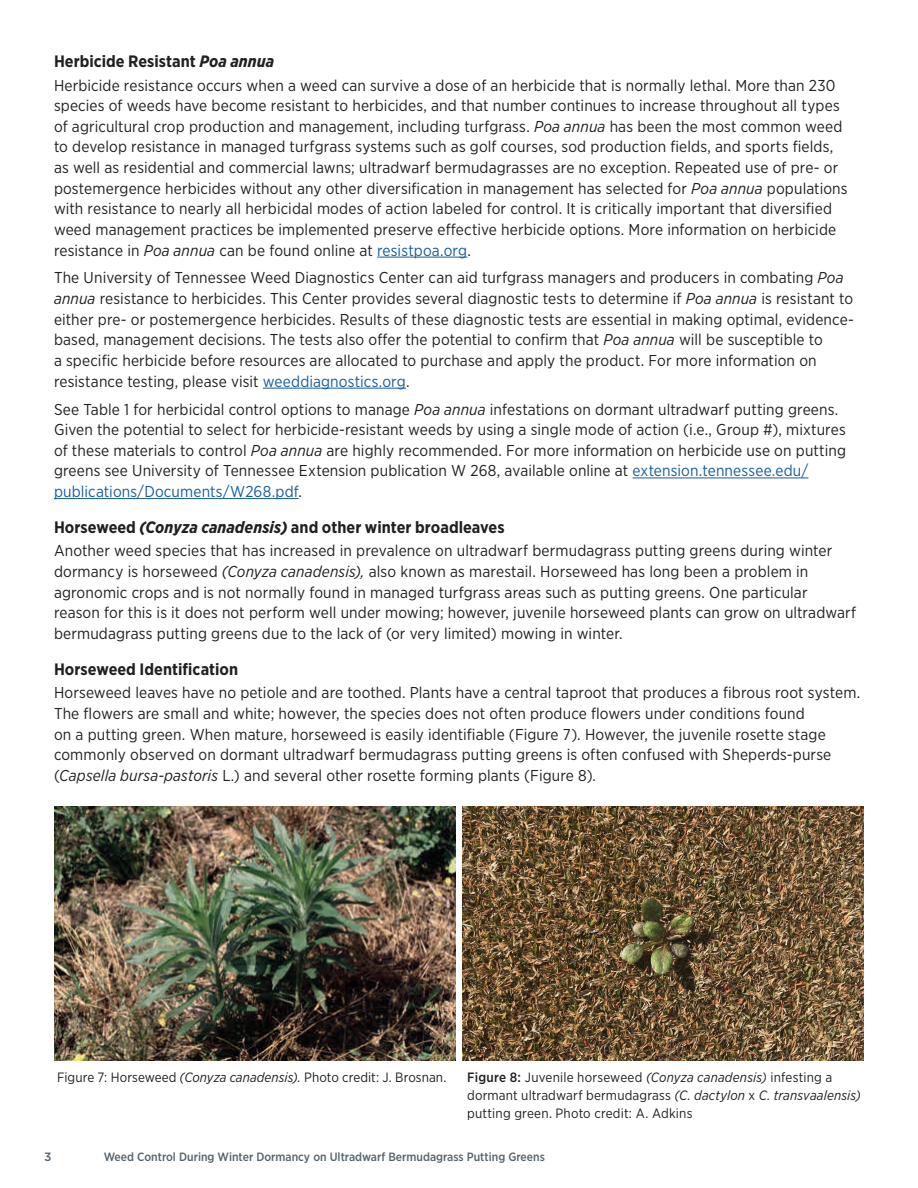
<style>
.page{position:relative;width:918px;height:1188px;background:#fff}
.page>*{position:absolute;margin:0;border:0;box-sizing:border-box;transform-origin:0 0}
.Subheads{font:700 16.5px "Gotham Narrow";color:#231f20}
.Body_Text{font:15.75px/20.7px "Gotham Narrow";letter-spacing:.01em;color:#231f20}
.Body_Text-2{font:13.5px/18px "Gotham Narrow";letter-spacing:.01em;color:#231f20}
.t1{font:500 12px "Gotham Narrow";color:#55636c}
.t2{font:500 12px "Gotham";color:#55636c}
.s1{font-style:italic}
.s2{color:#175d9e}
.s3{font-weight:500}
</style>
<div class="page">
<hr style="left:377px;top:257px;width:90px;height:1px;background:#175d9e">
<hr style="left:263px;top:388px;width:143px;height:1px;background:#175d9e">
<hr style="left:633px;top:478px;width:175px;height:1px;background:#175d9e">
<hr style="left:54px;top:498px;width:245px;height:1px;background:#175d9e">
<img style="left:54px;top:806px;width:401px;height:255px">
<img style="left:463px;top:806px;width:401px;height:255px">
<p class="Subheads" style="left:54px;top:51px;width:222px">Herbicide Resistant <span class="s1">Poa annua</span></p>
<p class="Body_Text" style="left:54px;top:74px;width:795px">Herbicide resistance occurs when a weed can survive a dose of an herbicide that is normally lethal. More than 230 species of weeds have become resistant to herbicides, and that number continues to increase throughout all types of agricultural crop production and management, including turfgrass. <span class="s1">Poa annua</span> has been the most common weed to develop resistance in managed turfgrass systems such as golf courses, sod production fields, and sports fields, as well as residential and commercial lawns; ultradwarf bermudagrasses are no exception. Repeated use of pre- or postemergence herbicides without any other diversification in management has selected for <span class="s1">Poa annua</span> populations with resistance to nearly all herbicidal modes of action labeled for control. It is critically important that diversified weed management practices be implemented preserve effective herbicide options. More information on herbicide resistance in <span class="s1">Poa annua</span> can be found online at <span class="s2">resistpoa.org</span>.</p>
<p class="Body_Text" style="left:54px;top:267px;width:801px">The University of Tennessee Weed Diagnostics Center can aid turfgrass managers and producers in combating <span class="s1">Poa annua</span> resistance to herbicides. This Center provides several diagnostic tests to determine if <span class="s1">Poa annua</span> is resistant to either pre- or postemergence herbicides. Results of these diagnostic tests are essential in making optimal, evidence&shy;based, management decisions. The tests also offer the potential to confirm that <span class="s1">Poa annua</span> will be susceptible to<br>a specific herbicide before resources are allocated to purchase and apply the product. For more information on resistance testing, please visit <span class="s2">weeddiagnostics.org</span>.</p>
<p class="Body_Text" style="left:54px;top:398px;width:794px">See Table 1 for herbicidal control options to manage <span class="s1">Poa annua</span> infestations on dormant ultradwarf putting greens.<br>Given the potential to select for herbicide-resistant weeds by using a single mode of action (i.e., Group #), mixtures of these materials to control <span class="s1">Poa annua</span> are highly recommended. For more information on herbicide use on putting greens see University of Tennessee Extension publication W 268, available online at <span class="s2">extension.tennessee.edu/ publications/Documents/W268.pdf</span>.</p>
<p class="Subheads" style="left:54px;top:517px;width:452px">Horseweed <span class="s1">(Conyza canadensis)</span> and other winter broadleaves</p>
<p class="Body_Text" style="left:54px;top:540px;width:804px">Another weed species that has increased in prevalence on ultradwarf bermudagrass putting greens during winter dormancy is horseweed <span class="s1">(Conyza canadensis),</span> also known as marestail. Horseweed has long been a problem in agronomic crops and is not normally found in managed turfgrass areas such as putting greens. One particular reason for this is it does not perform well under mowing; however, juvenile horseweed plants can grow on ultradwarf bermudagrass putting greens due to the lack of (or very limited) mowing in winter.</p>
<p class="Subheads" style="left:54px;top:659px;width:186px">Horseweed Identification</p>
<p class="Body_Text" style="left:54px;top:682px;width:808px">Horseweed leaves have no petiole and are toothed. Plants have a central taproot that produces a fibrous root system.<br>The flowers are small and white; however, the species does not often produce flowers under conditions found<br>on a putting green. When mature, horseweed is easily identifiable (Figure 7). However, the juvenile rosette stage commonly observed on dormant ultradwarf bermudagrass putting greens is often confused with Sheperds-purse (<span class="s1">Capsella bursa-pastoris</span> L.) and several other rosette forming plants (Figure 8).</p>
<p class="Body_Text-2" style="left:57px;top:1068px;width:391px">Figure 7: Horseweed <span class="s1">(Conyza canadensis).</span> Photo credit: J. Brosnan.</p>
<p class="Body_Text-2" style="left:467px;top:1068px;width:395px"><span class="s3">Figure 8:</span> Juvenile horseweed <span class="s1">(Conyza canadensis)</span> infesting a dormant ultradwarf bermudagrass <span class="s1">(C. dactylon</span> x <span class="s1">C. transvaalensis) </span>putting green. Photo credit: A. Adkins</p>
<p class="t2" style="left:44px;top:1149px;width:9px">3</p>
<p class="t1" style="left:104px;top:1149px;width:443px">Weed Control During Winter Dormancy on Ultradwarf Bermudagrass Putting Greens</p>
</div>
